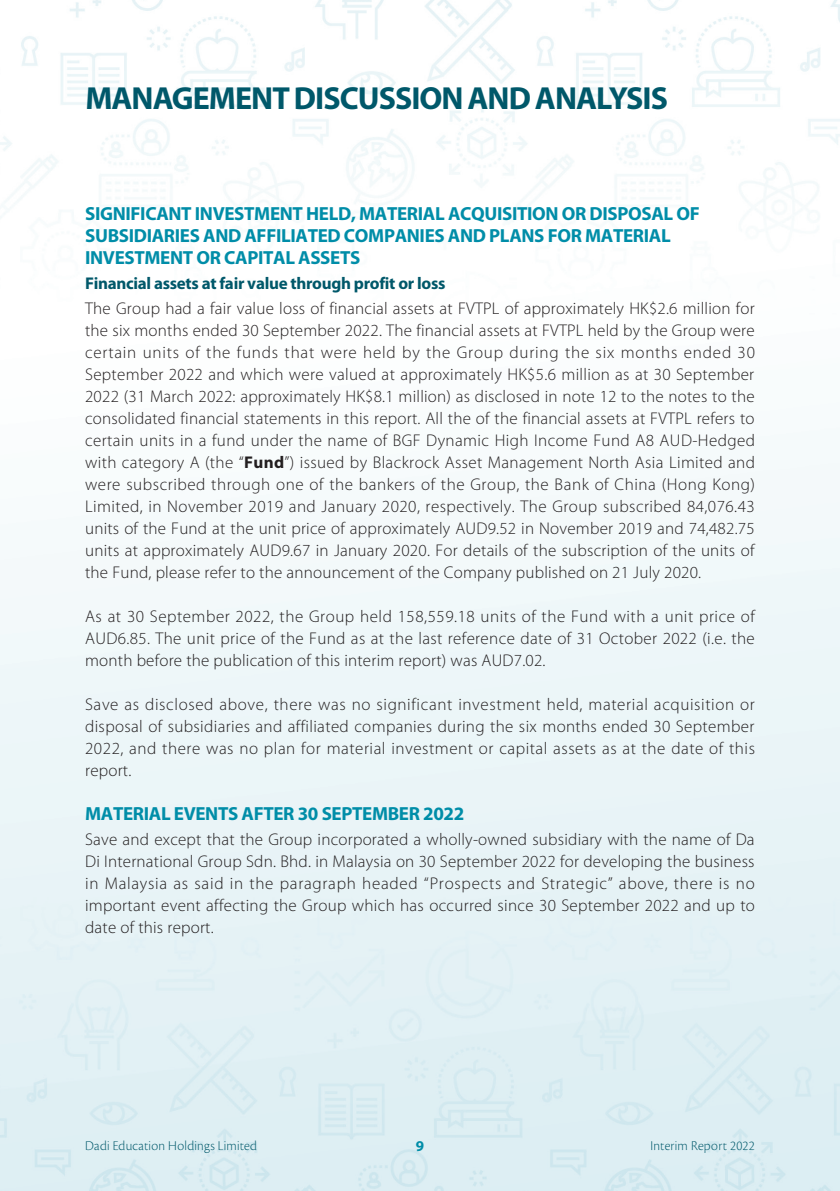
<style>
.page{position:relative;width:840px;height:1191px;background:#fff}
.page>*{position:absolute;margin:0;border:0;box-sizing:border-box;transform-origin:0 0}
.t1{font:700 32px "Myriad Pro";letter-spacing:-.03em;color:#00586a}
._01_H1{font:700 19px/22px "Myriad Pro";letter-spacing:-.02em;color:#008da8}
._00_txt{font:300 17px/22px "Myriad Pro";letter-spacing:.015em;color:#231f20;text-align:justify}
._02_H2{font:700 17px "Myriad Pro";letter-spacing:-.02em;color:#00586a}
.t2{font:700 15px "Myriad Pro";color:#008da8}
.t3{font:14px "Cronos Pro Lt Disp";letter-spacing:.02em;color:#00586a}
.s1{font-weight:700}
</style>
<div class="page">
<h1 class="t1" style="left:85px;top:77px;width:583px">MANAGEMENT DISCUSSION AND ANALYSIS</h1>
<p class="_01_H1" style="left:85px;top:202px;width:615px">SIGNIFICANT INVESTMENT HELD, MATERIAL ACQUISITION OR DISPOSAL OF<br>SUBSIDIARIES AND AFFILIATED COMPANIES AND PLANS FOR MATERIAL<br>INVESTMENT OR CAPITAL ASSETS</p>
<p class="_02_H2" style="left:85px;top:272px;width:361px">Financial assets at fair value through profit or loss</p>
<p class="_00_txt" style="left:85px;top:297px;width:671px">The Group had a fair value loss of financial assets at FVTPL of approximately HK$2.6 million for the six months ended 30 September 2022. The financial assets at FVTPL held by the Group were certain units of the funds that were held by the Group during the six months ended 30<br>September 2022 and which were valued at approximately HK$5.6 million as at 30 September 2022 (31 March 2022: approximately HK$8.1 million) as disclosed in note 12 to the notes to the consolidated financial statements in this report. All the of the financial assets at FVTPL refers to certain units in a fund under the name of BGF Dynamic High Income Fund A8 AUD-Hedged with category A (the “<span class="s1">Fund</span>”) issued by Blackrock Asset Management North Asia Limited and were subscribed through one of the bankers of the Group, the Bank of China (Hong Kong)<br>Limited, in November 2019 and January 2020, respectively. The Group subscribed 84,076.43 units of the Fund at the unit price of approximately AUD9.52 in November 2019 and 74,482.75 units at approximately AUD9.67 in January 2020. For details of the subscription of the units of the Fund, please refer to the announcement of the Company published on 21 July 2020.</p>
<p class="_00_txt" style="left:85px;top:605px;width:670px">As at 30 September 2022, the Group held 158,559.18 units of the Fund with a unit price of AUD6.85. The unit price of the Fund as at the last reference date of 31 October 2022 (i.e. the month before the publication of this interim report) was AUD7.02.</p>
<p class="_00_txt" style="left:85px;top:693px;width:671px">Save as disclosed above, there was no significant investment held, material acquisition or disposal of subsidiaries and affiliated companies during the six months ended 30 September 2022, and there was no plan for material investment or capital assets as at the date of this report.</p>
<p class="_01_H1" style="left:85px;top:802px;width:380px">MATERIAL EVENTS AFTER 30 SEPTEMBER 2022</p>
<p class="_00_txt" style="left:85px;top:828px;width:671px">Save and except that the Group incorporated a wholly-owned subsidiary with the name of Da Di International Group Sdn. Bhd. in Malaysia on 30 September 2022 for developing the business in Malaysia as said in the paragraph headed “Prospects and Strategic” above, there is no important event affecting the Group which has occurred since 30 September 2022 and up to date of this report.</p>
<p class="t3" style="left:85px;top:1138px;width:173px">Dadi Education Holdings Limited</p>
<p class="t2" style="left:415px;top:1135px;width:10px">9</p>
<p class="t3" style="left:650px;top:1138px;width:106px">Interim Report 2022</p>
</div>
